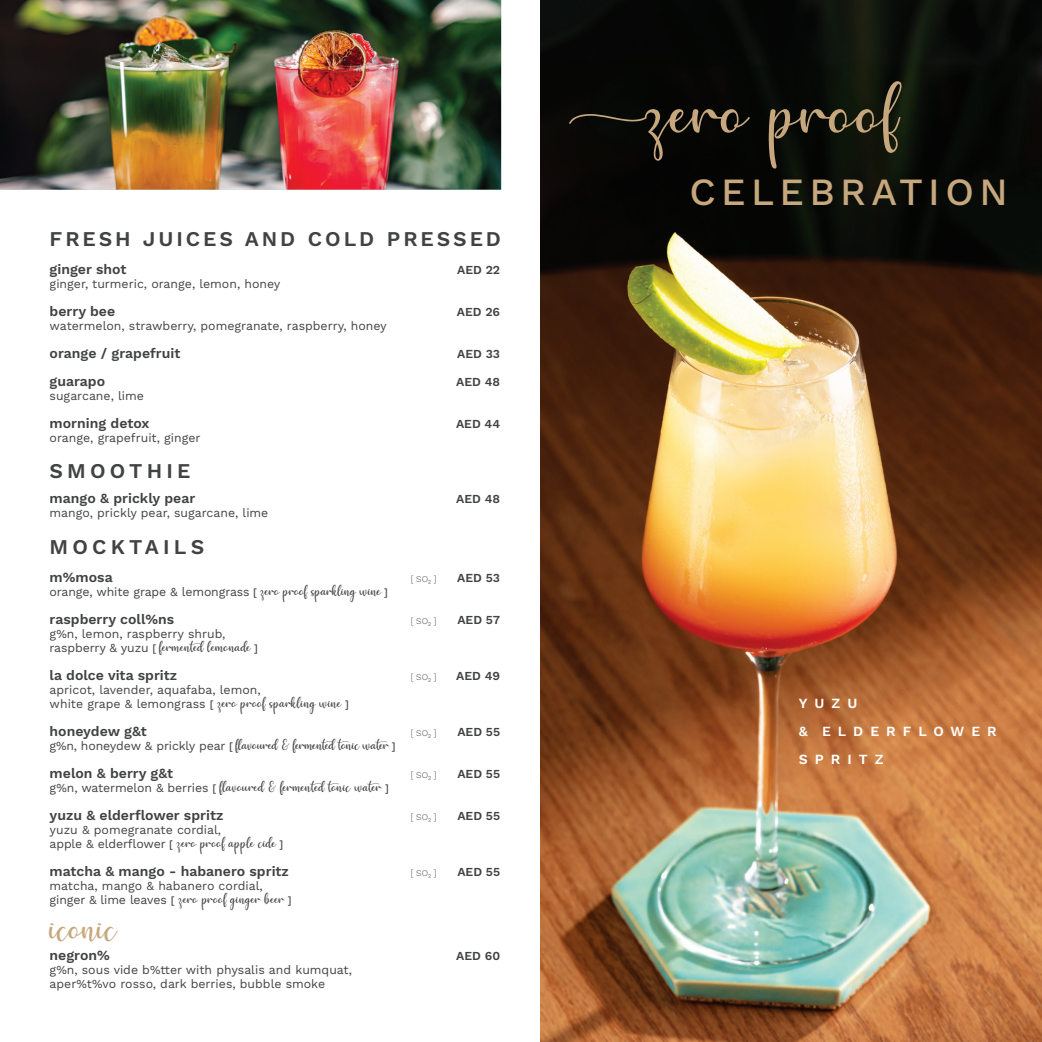
<style>
.page{position:relative;width:1042px;height:1042px;background:#fff}
.page>*{position:absolute;margin:0;border:0;box-sizing:border-box;transform-origin:0 0}
.t1{font:70px "Hello";letter-spacing:.02em;color:#c7a77d}
.t2{font:500 38.5px "Work Sans";letter-spacing:.14em;color:#c7a77d}
.t3{font:35px "Hello";color:#c7a77d}
.t4{font:600 21px "Work Sans";letter-spacing:.14em;color:#414243}
.t5{font:600 21px "Work Sans";letter-spacing:.2em;color:#414243}
.t6{font:14px "Hello";color:#414243}
.t7{font:600 14px "Work Sans";color:#414243}
.t8{font:14px "Hello";letter-spacing:-.02em;color:#414243}
.t9{font:600 14px/28px "Work Sans";letter-spacing:.5em;color:#fff}
.t10{font:12.25px/14px "Work Sans";color:#414243}
.t11{font:600 12.25px "Work Sans";color:#414243}
.t12{font:300 8.75px "Work Sans";color:#414243}
.s1{font-weight:500;font-size:10.5px}
.s2{font-family:"Hello";font-size:14px}
.s3{font-family:"Work Sans";font-size:12.25px}
.s4{font-family:"Work Sans";font-weight:500;font-size:10.5px}
</style>
<div class="page">
<img style="left:0;top:0;width:501px;height:190px">
<img style="left:541px;top:0;width:501px;height:1042px">
<h3 class="t4" style="left:50px;top:226px;width:453px">FRESH JUICES AND COLD PRESSED</h3>
<p class="t7" style="left:50px;top:261px;width:78px">ginger shot</p>
<p class="t11" style="left:457px;top:262px;width:45px">AED 22</p>
<p class="t10" style="left:50px;top:277px;width:232px">ginger, turmeric, orange, lemon, honey</p>
<p class="t7" style="left:50px;top:303px;width:67px">berry bee</p>
<p class="t11" style="left:457px;top:304px;width:45px">AED 26</p>
<p class="t10" style="left:50px;top:319px;width:339px">watermelon, strawberry, pomegranate, raspberry, honey</p>
<p class="t7" style="left:50px;top:345px;width:132px">orange / grapefruit</p>
<p class="t11" style="left:457px;top:346px;width:44px">AED 33</p>
<p class="t7" style="left:50px;top:373px;width:57px">guarapo</p>
<p class="t11" style="left:456px;top:374px;width:45px">AED 48</p>
<p class="t10" style="left:50px;top:389px;width:96px">sugarcane, lime</p>
<p class="t7" style="left:50px;top:415px;width:101px">morning detox</p>
<p class="t11" style="left:456px;top:416px;width:46px">AED 44</p>
<p class="t10" style="left:50px;top:431px;width:152px">orange, grapefruit, ginger</p>
<h3 class="t5" style="left:50px;top:459px;width:142px">SMOOTHIE</h3>
<p class="t7" style="left:50px;top:489px;width:147px">mango &amp; prickly pear</p>
<p class="t11" style="left:456px;top:491px;width:45px">AED 48</p>
<p class="t10" style="left:50px;top:506px;width:220px">mango, prickly pear, sugarcane, lime</p>
<h3 class="t5" style="left:50px;top:534px;width:156px">MOCKTAILS</h3>
<p class="t7" style="left:50px;top:569px;width:65px">m%mosa</p>
<p class="t12" style="left:411px;top:573px;width:27px">[ SO₂ ]</p>
<p class="t11" style="left:457px;top:570px;width:44px">AED 53</p>
<p class="t10" style="left:50px;top:585px;width:340px">orange, white grape &amp; lemongrass <span class="s1">[</span> <span class="s2">zero proof sparkling wine</span> <span class="s1">]</span></p>
<p class="t7" style="left:50px;top:611px;width:126px">raspberry coll%ns</p>
<p class="t12" style="left:411px;top:615px;width:27px">[ SO₂ ]</p>
<p class="t11" style="left:457px;top:612px;width:44px">AED 57</p>
<p class="t10" style="left:50px;top:627px;width:177px">g%n, lemon, raspberry shrub,</p>
<p class="t6" style="left:50px;top:639px;width:210px"><span class="s3">raspberry &amp; yuzu</span> <span class="s4">[</span> fermented lemonade <span class="s4">]</span></p>
<p class="t7" style="left:50px;top:667px;width:129px">la dolce vita spritz</p>
<p class="t12" style="left:411px;top:671px;width:27px">[ SO₂ ]</p>
<p class="t11" style="left:456px;top:668px;width:45px">AED 49</p>
<p class="t10" style="left:50px;top:683px;width:212px">apricot, lavender, aquafaba, lemon,</p>
<p class="t6" style="left:50px;top:695px;width:301px"><span class="s3">white grape &amp; lemongrass</span> <span class="s4">[</span> zero proof sparkling wine <span class="s4">]</span></p>
<p class="t7" style="left:50px;top:723px;width:99px">honeydew g&amp;t</p>
<p class="t12" style="left:411px;top:727px;width:27px">[ SO₂ ]</p>
<p class="t11" style="left:457px;top:724px;width:44px">AED 55</p>
<p class="t8" style="left:50px;top:737px;width:347px"><span class="s3">g%n, honeydew &amp; prickly pear</span> <span class="s4">[</span> flavoured &amp; fermented tonic water <span class="s4">]</span></p>
<p class="t7" style="left:50px;top:765px;width:125px">melon &amp; berry g&amp;t</p>
<p class="t12" style="left:411px;top:769px;width:27px">[ SO₂ ]</p>
<p class="t11" style="left:457px;top:766px;width:44px">AED 55</p>
<p class="t6" style="left:50px;top:779px;width:341px"><span class="s3">g%n, watermelon &amp; berries</span> <span class="s4">[</span> flavoured &amp; fermented tonic water <span class="s4">]</span></p>
<p class="t7" style="left:50px;top:807px;width:175px">yuzu &amp; elderflower spritz</p>
<p class="t12" style="left:411px;top:811px;width:27px">[ SO₂ ]</p>
<p class="t11" style="left:457px;top:808px;width:44px">AED 55</p>
<p class="t10" style="left:50px;top:823px;width:173px">yuzu &amp; pomegranate cordial,</p>
<p class="t6" style="left:50px;top:835px;width:235px"><span class="s3">apple &amp; elderflower</span> <span class="s4">[</span> zero proof apple cide <span class="s4">]</span></p>
<p class="t7" style="left:50px;top:863px;width:241px">matcha &amp; mango - habanero spritz</p>
<p class="t12" style="left:411px;top:867px;width:27px">[ SO₂ ]</p>
<p class="t11" style="left:457px;top:864px;width:44px">AED 55</p>
<p class="t10" style="left:50px;top:879px;width:215px">matcha, mango &amp; habanero cordial,</p>
<p class="t6" style="left:50px;top:891px;width:243px"><span class="s3">ginger &amp; lime leaves</span> <span class="s4">[</span> zero proof ginger beer <span class="s4">]</span></p>
<h3 class="t3" style="left:50px;top:909px;width:69px">iconic</h3>
<p class="t7" style="left:50px;top:947px;width:62px">negron%</p>
<p class="t11" style="left:456px;top:948px;width:45px">AED 60</p>
<p class="t10" style="left:50px;top:963px;width:304px">g%n, sous vide b%tter with physalis and kumquat, aper%t%vo rosso, dark berries, bubble smoke</p>
<h1 class="t1" style="left:566px;top:75px;width:335px">zero proof</h1>
<h2 class="t2" style="left:689px;top:170px;width:320px">CELEBRATION</h2>
<p class="t9" style="left:799px;top:690px;width:199px">YUZU<br>&amp; ELDERFLOWER<br>SPRITZ</p>
</div>
